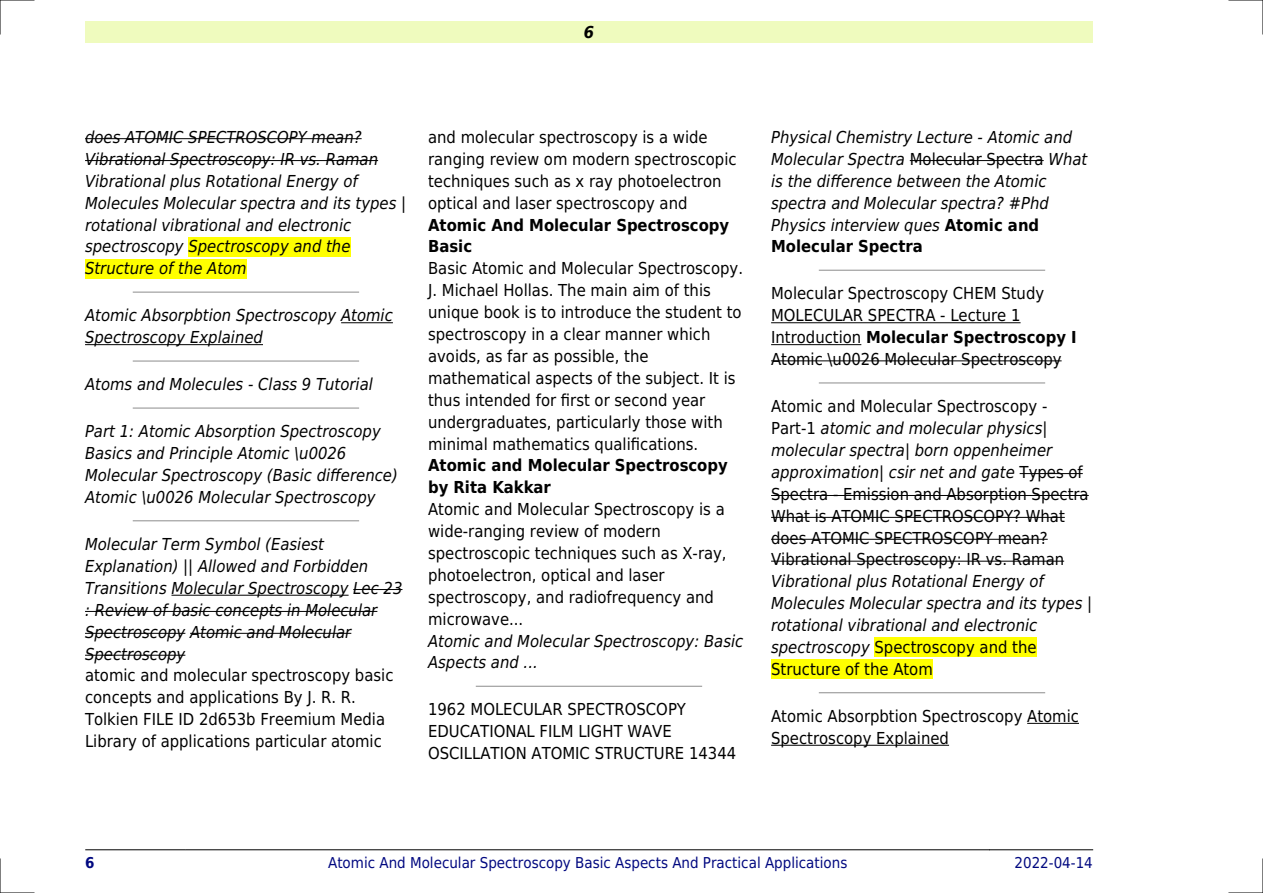
<style>
.page{position:relative;width:1263px;height:893px;background:#fff}
.page>*{position:absolute;margin:0;border:0;box-sizing:border-box;transform-origin:0 0}
.t1{font:16.5px/21.9px "DejaVu Sans Condensed";color:#000}
.t2{font:italic 16.5px/21.9px "DejaVu Sans Condensed";color:#000}
.t3{font:700 16.5px/21.9px "DejaVu Sans Condensed";color:#000}
.t4{font:italic 700 16.5px "DejaVu Sans Condensed";color:#000}
.t5{font:15px "DejaVu Sans Condensed";color:#000880}
.t6{font:700 15px "DejaVu Sans Condensed";color:#000880}
.s1{font-style:normal}
.s2{font-weight:700;font-style:normal}
.s3{font-weight:700}
.s4{font-style:italic}
</style>
<div class="page">
<div style="left:85px;top:21px;width:1008px;height:22px;background:#effbbe"></div>
<hr style="left:85px;top:849px;width:101px;height:1px;background:#000">
<hr style="left:186px;top:849px;width:803px;height:1px;background:#000">
<hr style="left:990px;top:849px;width:103px;height:1px;background:#000">
<hr style="left:85px;top:138px;width:277px;height:1px;background:#000">
<hr style="left:85px;top:160px;width:293px;height:1px;background:#000">
<div style="left:188px;top:237px;width:162px;height:19px;background:#ff0"></div>
<div style="left:85px;top:259px;width:162px;height:19px;background:#ff0"></div>
<hr style="left:133px;top:292px;width:226px;height:1px;background:#999">
<hr style="left:341px;top:322px;width:52px;height:1px;background:#000">
<hr style="left:85px;top:344px;width:178px;height:1px;background:#000">
<hr style="left:133px;top:360px;width:226px;height:2px;background:#999">
<hr style="left:133px;top:407px;width:226px;height:2px;background:#999">
<hr style="left:133px;top:520px;width:226px;height:1px;background:#999">
<hr style="left:171px;top:595px;width:178px;height:1px;background:#000">
<hr style="left:353px;top:589px;width:49px;height:1px;background:#000">
<hr style="left:85px;top:611px;width:292px;height:1px;background:#000">
<hr style="left:85px;top:633px;width:100px;height:1px;background:#000">
<hr style="left:190px;top:633px;width:161px;height:1px;background:#000">
<hr style="left:85px;top:655px;width:100px;height:1px;background:#000">
<hr style="left:476px;top:686px;width:226px;height:1px;background:#999">
<hr style="left:910px;top:160px;width:134px;height:1px;background:#000">
<hr style="left:819px;top:270px;width:225px;height:1px;background:#999">
<hr style="left:771px;top:322px;width:249px;height:1px;background:#000">
<hr style="left:771px;top:344px;width:90px;height:1px;background:#000">
<hr style="left:771px;top:360px;width:291px;height:1px;background:#000">
<hr style="left:819px;top:382px;width:225px;height:1px;background:#999">
<hr style="left:1020px;top:473px;width:63px;height:1px;background:#000">
<hr style="left:771px;top:495px;width:318px;height:1px;background:#000">
<hr style="left:771px;top:517px;width:294px;height:1px;background:#000">
<hr style="left:771px;top:539px;width:277px;height:1px;background:#000">
<hr style="left:771px;top:561px;width:293px;height:1px;background:#000">
<div style="left:874px;top:638px;width:162px;height:19px;background:#ff0"></div>
<div style="left:771px;top:660px;width:162px;height:19px;background:#ff0"></div>
<hr style="left:819px;top:692px;width:225px;height:1px;background:#999">
<hr style="left:1027px;top:723px;width:52px;height:1px;background:#000">
<hr style="left:771px;top:745px;width:178px;height:1px;background:#000">
<hr style="left:0;top:0;width:34px;height:1px;background:#000">
<hr style="left:1229px;top:0;width:34px;height:1px;background:#000">
<hr style="left:0;top:892px;width:34px;height:1px;background:#000">
<hr style="left:1229px;top:892px;width:34px;height:1px;background:#000">
<hr style="left:0;top:0;width:1px;height:34px;background:#000">
<hr style="left:0;top:859px;width:1px;height:34px;background:#000">
<hr style="left:1262px;top:0;width:1px;height:34px;background:#000">
<hr style="left:1262px;top:859px;width:1px;height:34px;background:#000">
<p class="t4" style="left:584px;top:23px;width:12px">6</p>
<p class="t2" style="left:85px;top:126px;width:323px">does ATOMIC SPECTROSCOPY mean?<br>Vibrational Spectroscopy: IR vs. Raman Vibrational plus Rotational Energy of Molecules Molecular spectra and its types | rotational vibrational and electronic spectroscopy Spectroscopy and the Structure of the Atom</p>
<p class="t2" style="left:85px;top:305px;width:309px">Atomic Absorpbtion Spectroscopy Atomic<br>Spectroscopy Explained</p>
<p class="t2" style="left:85px;top:374px;width:289px">Atoms and Molecules - Class 9 Tutorial</p>
<p class="t2" style="left:85px;top:421px;width:314px">Part 1: Atomic Absorption Spectroscopy Basics and Principle Atomic \u0026<br>Molecular Spectroscopy (Basic difference)<br>Atomic \u0026 Molecular Spectroscopy</p>
<p class="t2" style="left:85px;top:533px;width:319px">Molecular Term Symbol (Easiest Explanation) || Allowed and Forbidden Transitions Molecular Spectroscopy Lec 23 : Review of basic concepts in Molecular Spectroscopy Atomic and Molecular Spectroscopy</p>
<p class="t1" style="left:85px;top:665px;width:310px">atomic and molecular spectroscopy basic concepts and applications By J. R. R.<br>Tolkien FILE ID 2d653b Freemium Media Library of applications particular atomic</p>
<p class="t1" style="left:428px;top:126px;width:310px">and molecular spectroscopy is a wide ranging review om modern spectroscopic techniques such as x ray photoelectron optical and laser spectroscopy and</p>
<p class="t3" style="left:428px;top:214px;width:303px">Atomic And Molecular Spectroscopy<br>Basic</p>
<p class="t1" style="left:428px;top:258px;width:316px">Basic Atomic and Molecular Spectroscopy.<br>J. Michael Hollas. The main aim of this unique book is to introduce the student to spectroscopy in a clear manner which avoids, as far as possible, the mathematical aspects of the subject. It is thus intended for first or second year undergraduates, particularly those with minimal mathematics qualifications.</p>
<p class="t3" style="left:428px;top:455px;width:301px">Atomic and Molecular Spectroscopy by Rita Kakkar</p>
<p class="t1" style="left:428px;top:498px;width:300px">Atomic and Molecular Spectroscopy is a wide-ranging review of modern spectroscopic techniques such as X-ray, photoelectron, optical and laser spectroscopy, and radiofrequency and microwave...</p>
<p class="t2" style="left:428px;top:630px;width:317px">Atomic and Molecular Spectroscopy: Basic<br>Aspects and ...</p>
<p class="t1" style="left:428px;top:699px;width:310px">1962 MOLECULAR SPECTROSCOPY<br>EDUCATIONAL FILM LIGHT WAVE<br>OSCILLATION ATOMIC STRUCTURE 14344</p>
<p class="t2" style="left:771px;top:126px;width:318px">Physical Chemistry Lecture - Atomic and Molecular Spectra <span class="s1">Molecular Spectra</span> What is the difference between the Atomic spectra and Molecular spectra? #Phd Physics interview ques <span class="s2">Atomic and Molecular Spectra</span></p>
<p class="t1" style="left:771px;top:283px;width:307px">Molecular Spectroscopy CHEM Study MOLECULAR SPECTRA - Lecture 1<br>Introduction <span class="s3">Molecular Spectroscopy I </span>Atomic \u0026 Molecular Spectroscopy</p>
<p class="t1" style="left:771px;top:395px;width:319px">Atomic and Molecular Spectroscopy - Part-1 <span class="s4">atomic and molecular physics| molecular spectra| born oppenheimer approximation| csir net and gate</span> Types of Spectra - Emission and Absorption Spectra What is ATOMIC SPECTROSCOPY? What does ATOMIC SPECTROSCOPY mean?<br>Vibrational Spectroscopy: IR vs. Raman</p>
<p class="t2" style="left:771px;top:571px;width:323px">Vibrational plus Rotational Energy of Molecules Molecular spectra and its types | rotational vibrational and electronic spectroscopy <span class="s1">Spectroscopy and the Structure of the Atom</span></p>
<p class="t1" style="left:771px;top:705px;width:309px">Atomic Absorpbtion Spectroscopy Atomic<br>Spectroscopy Explained</p>
<p class="t6" style="left:85px;top:854px;width:11px">6</p>
<p class="t5" style="left:328px;top:854px;width:521px">Atomic And Molecular Spectroscopy Basic Aspects And Practical Applications</p>
<p class="t5" style="left:1014px;top:854px;width:80px">2022-04-14</p>
</div>
